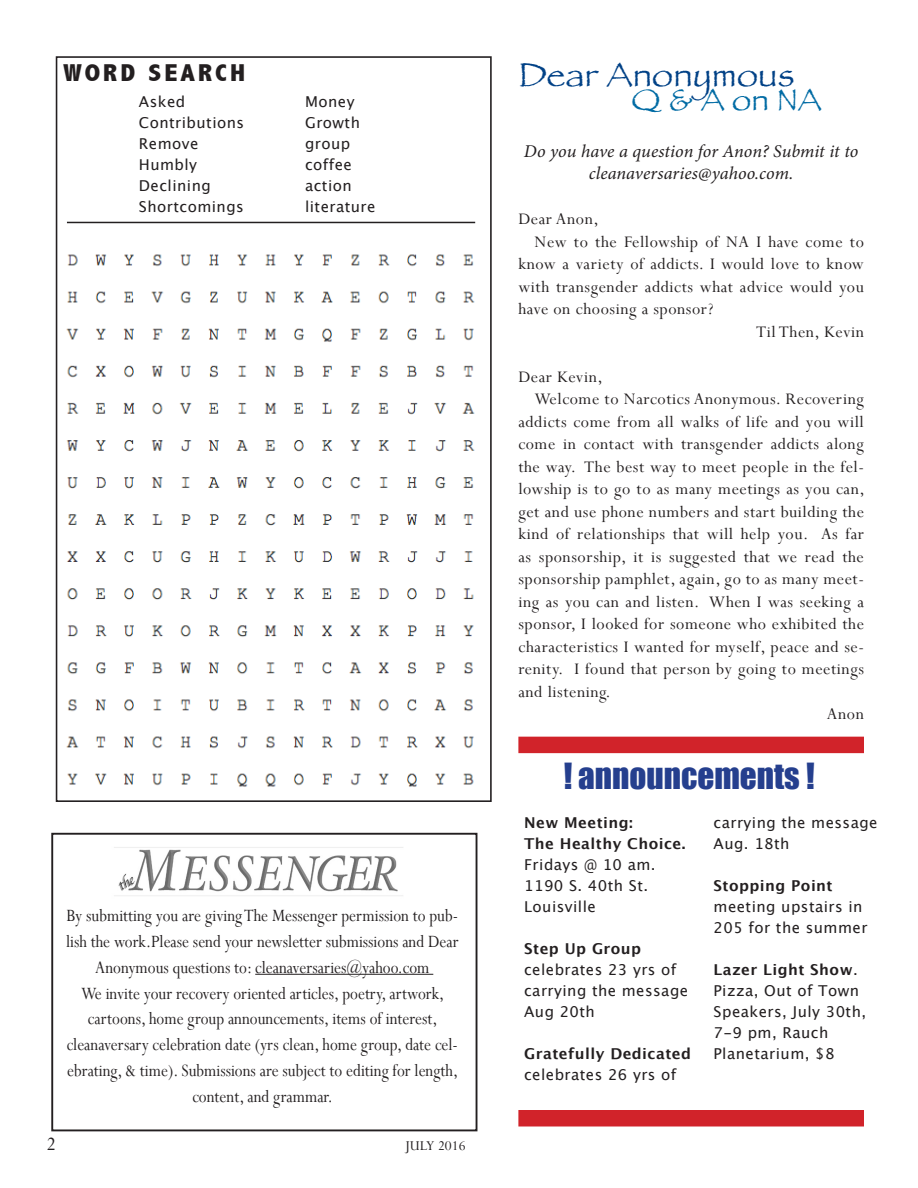
<style>
.page{position:relative;width:918px;height:1188px;background:#fff}
.page>*{position:absolute;margin:0;border:0;box-sizing:border-box;transform-origin:0 0}
.conventions_use{font:34.5px "Papyrus";letter-spacing:.01em;color:#014186}
.body_copy_I{font:33.15px "Impact";color:#253f8e}
.conventions_use-2{font:31.5px "Papyrus";color:#006ba4}
.t1{font:800 condensed 24.45px "Abadi";letter-spacing:.11em;color:#231f20;scale:1.15 1}
.body_copy_I-2{font:21px "Perpetua";color:#231f20}
.body_copy_I-3{font:19.35px/25.8px "Perpetua";color:#231f20;text-align:center;scale:.88 1}
.Dear_Anon{font:18px/22.5px "Perpetua";letter-spacing:.03em;color:#231f20;text-align:justify}
.body_copy_to_use{font:italic 18px/22.5px "Minion Pro";color:#231f20;text-align:center}
.Dear_Anon-2{font:15px/21px "Lucida Grande";letter-spacing:.03em;color:#231f20}
.Dear_Anon-3{font:700 15px/21px "Lucida Grande";letter-spacing:.03em;color:#231f20}
.body_copy_I-4{font:15px "Perpetua";color:#231f20}
.s1{font-weight:400}
.s2{font-weight:700}
</style>
<div class="page">
<img style="left:114px;top:847px;width:289px;height:49px">
<div style="left:51px;top:833px;width:426px;height:298px;border:2px solid #231f20"></div>
<hr style="left:255px;top:974px;width:178px;height:1px;background:#231f20">
<div style="left:518px;top:737px;width:346px;height:16px;background:#d1232a"></div>
<div style="left:518px;top:1110px;width:346px;height:16px;background:#d1232a"></div>
<img style="left:66px;top:254px;width:409px;height:533px">
<div style="left:56px;top:56px;width:436px;height:746px;border:2px solid #231f20"></div>
<hr style="left:67px;top:222px;width:408px;height:1px;background:#231f20">
<p class="t1" style="left:63px;top:58px;width:160px">WORD SEARCH</p>
<p class="Dear_Anon-2" style="left:139px;top:91px;width:48px">Asked</p>
<p class="Dear_Anon-2" style="left:139px;top:112px;width:107px">Contributions</p>
<p class="Dear_Anon-2" style="left:139px;top:133px;width:61px">Remove</p>
<p class="Dear_Anon-2" style="left:139px;top:154px;width:60px">Humbly</p>
<p class="Dear_Anon-2" style="left:139px;top:175px;width:73px">Declining</p>
<p class="Dear_Anon-2" style="left:139px;top:196px;width:106px">Shortcomings</p>
<p class="Dear_Anon-2" style="left:305px;top:91px;width:51px">Money</p>
<p class="Dear_Anon-2" style="left:305px;top:112px;width:56px">Growth</p>
<p class="Dear_Anon-2" style="left:305px;top:133px;width:47px">group</p>
<p class="Dear_Anon-2" style="left:305px;top:154px;width:48px">coffee</p>
<p class="Dear_Anon-2" style="left:305px;top:175px;width:48px">action</p>
<p class="Dear_Anon-2" style="left:305px;top:196px;width:72px">literature</p>
<p class="body_copy_I-3" style="left:66px;top:903px;width:447px">By submitting you are giving The Messenger permission to pub&shy;lish the work.Please send your newsletter submissions and Dear<br>Anonymous questions to: cleanaversaries@yahoo.com</p>
<p class="body_copy_I-3" style="left:67px;top:980px;width:446px">We invite your recovery oriented articles, poetry, artwork, cartoons, home group announcements, items of interest, cleanaversary celebration date (yrs clean, home group, date cel&shy;ebrating, &amp; time). Submissions are subject to editing for length, content, and grammar.</p>
<p class="body_copy_I-2" style="left:47px;top:1131px;width:11px">2</p>
<p class="body_copy_I-4" style="left:405px;top:1137px;width:62px">JULY 2016</p>
<p class="conventions_use" style="left:518px;top:54px;width:278px">Dear Anonymous</p>
<p class="conventions_use-2" style="left:632px;top:81px;width:191px">Q &amp; A on NA</p>
<p class="body_copy_to_use" style="left:524px;top:140px;width:336px">Do you have a question for Anon? Submit it to cleanaversaries@yahoo.com.</p>
<p class="Dear_Anon" style="left:518px;top:207px;width:82px">Dear Anon,</p>
<p class="Dear_Anon" style="left:518px;top:230px;width:347px;text-indent:16px">New to the Fellowship of NA I have come to know a variety of addicts. I would love to know with transgender addicts what advice would you have on choosing a sponsor?</p>
<p class="Dear_Anon" style="left:756px;top:320px;width:109px">Til Then, Kevin</p>
<p class="Dear_Anon" style="left:518px;top:365px;width:86px">Dear Kevin,</p>
<p class="Dear_Anon" style="left:518px;top:387px;width:348px;text-indent:16px">Welcome to Narcotics Anonymous. Recovering addicts come from all walks of life and you will come in contact with transgender addicts along the way. The best way to meet people in the fel&shy;lowship is to go to as many meetings as you can, get and use phone numbers and start building the kind of relationships that will help you. As far as sponsorship, it is suggested that we read the sponsorship pamphlet, again, go to as many meet&shy;ing as you can and listen. When I was seeking a sponsor, I looked for someone who exhibited the characteristics I wanted for myself, peace and se&shy;renity. I found that person by going to meetings and listening.</p>
<p class="Dear_Anon" style="left:827px;top:702px;width:39px">Anon</p>
<p class="body_copy_I" style="left:563px;top:751px;width:253px">! ANNOUNCEMENTS !</p>
<p class="Dear_Anon-3" style="left:524px;top:812px;width:110px">New Meeting:</p>
<p class="Dear_Anon-3" style="left:524px;top:833px;width:163px">The Healthy Choice.</p>
<p class="Dear_Anon-2" style="left:524px;top:855px;width:133px">Fridays @ 10 am.</p>
<p class="Dear_Anon-2" style="left:524px;top:876px;width:126px">1190 S. 40th St.</p>
<p class="Dear_Anon-2" style="left:524px;top:897px;width:73px">Louisville</p>
<p class="Dear_Anon-3" style="left:524px;top:938px;width:119px">Step Up Group</p>
<p class="Dear_Anon-2" style="left:524px;top:960px;width:166px">celebrates 23 yrs of carrying the message<br>Aug 20th</p>
<p class="Dear_Anon-3" style="left:524px;top:1043px;width:168px">Gratefully Dedicated <span class="s1">celebrates 26 yrs of</span></p>
<p class="Dear_Anon-2" style="left:714px;top:813px;width:166px">carrying the message<br>Aug. 18th</p>
<p class="Dear_Anon-2" style="left:714px;top:876px;width:155px"><span class="s2">Stopping Point </span>meeting upstairs in<br>205 for the summer</p>
<p class="Dear_Anon-2" style="left:714px;top:960px;width:154px"><span class="s2">Lazer Light Show</span>.<br>Pizza, Out of Town<br>Speakers, July 30th,<br>7-9 pm, Rauch</p>
<p class="Dear_Anon-2" style="left:714px;top:1044px;width:123px">Planetarium, $8</p>
</div>
